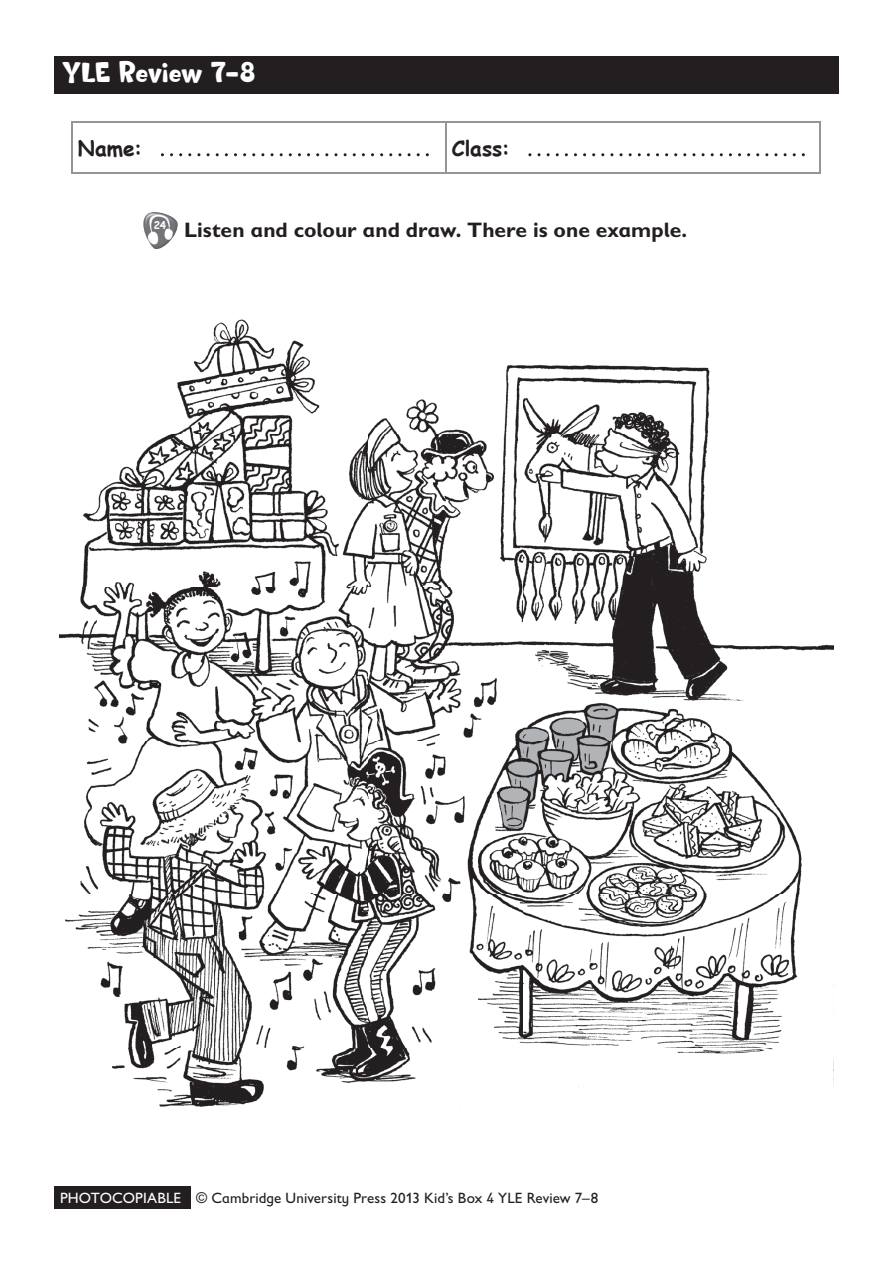
<style>
.page{position:relative;width:893px;height:1263px;background:#fff}
.page>*{position:absolute;margin:0;border:0;box-sizing:border-box;transform-origin:0 0}
.t1{font:27px "Softie";letter-spacing:-.01em;color:#fff}
.t2{font:700 21px "Gill Sans Infant Std";color:#231f20}
.t3{font:700 21px "Comic Sans MS";color:#231f20}
.t4{font:15px "Gill Sans Infant Std";letter-spacing:.01em;color:#231f20}
.t5{font:700 10.5px "Comic Sans MS";color:#fff}
.s1{color:#fff}
</style>
<div class="page">
<div style="left:54px;top:1187px;width:136px;height:22px;background:#231f20"></div>
<img style="left:143px;top:212px;width:35px;height:37px">
<img style="left:60px;top:319px;width:773px;height:788px">
<div style="left:54px;top:56px;width:785px;height:38px;background:#231f20"></div>
<hr style="left:71px;top:122px;width:375px;height:1px;background:#939598">
<hr style="left:71px;top:123px;width:2px;height:50px;background:#939598">
<hr style="left:446px;top:122px;width:375px;height:1px;background:#939598">
<hr style="left:445px;top:123px;width:2px;height:50px;background:#939598">
<hr style="left:819px;top:123px;width:2px;height:50px;background:#939598">
<hr style="left:71px;top:173px;width:375px;height:1px;background:#939598">
<hr style="left:446px;top:173px;width:375px;height:1px;background:#939598">
<svg style="left:161px;top:153px;width:268px;height:3px"></svg>
<svg style="left:528px;top:153px;width:277px;height:3px"></svg>
<h1 class="t1" style="left:63px;top:55px;width:195px">YLE Review 7–8</h1>
<h2 class="t3" style="left:78px;top:133px;width:66px">Name:</h2>
<h2 class="t3" style="left:452px;top:133px;width:60px">Class:</h2>
<p class="t5" style="left:154px;top:218px;width:14px">24</p>
<h2 class="t2" style="left:184px;top:218px;width:504px">Listen and colour and draw. There is one example.</h2>
<p class="t4" style="left:60px;top:1189px;width:540px"><span class="s1">PHOTOCOPIABLE</span> © Cambridge University Press 2013 Kid’s Box 4 YLE Review 7–8</p>
</div>
